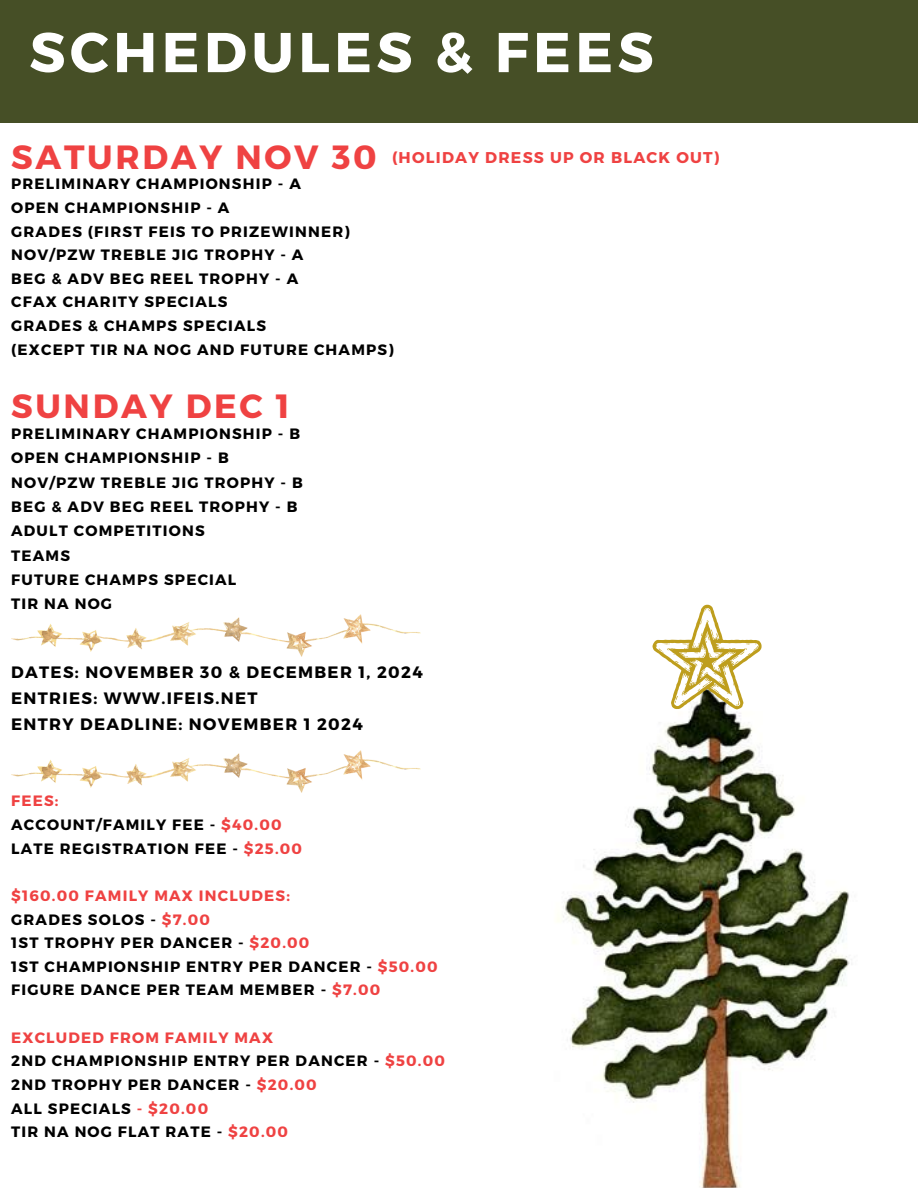
<style>
.page{position:relative;width:918px;height:1188px;background:#fff}
.page>*{position:absolute;margin:0;border:0;box-sizing:border-box;transform-origin:0 0}
.t1{font:700 55.95px "Montserrat";letter-spacing:.08em;color:#fff}
.t2{font:700 33.6px "Montserrat";letter-spacing:.08em;color:#ef4242}
.t3{font:700 16.5px "Montserrat";letter-spacing:.08em;color:#000}
.t4{font:700 15.6px "Montserrat";letter-spacing:.08em;color:#ef4242}
.t5{font:700 15px "Montserrat";letter-spacing:.08em;color:#000}
.t6{font:700 15px "Montserrat";letter-spacing:.08em;color:#ef4242}
.s1{color:#ef4242}
</style>
<div class="page">
<div style="left:0;top:0;width:918px;height:123px;background:#464f26"></div>
<img style="left:557px;top:709px;width:293px;height:479px">
<svg style="left:653px;top:605px;width:109px;height:104px"></svg>
<img style="left:11px;top:615px;width:410px;height:42px">
<img style="left:11px;top:751px;width:410px;height:41px">
<p class="t1" style="left:29px;top:16px;width:626px">SCHEDULES &amp; FEES</p>
<p class="t2" style="left:11px;top:135px;width:367px">SATURDAY NOV 30</p>
<p class="t4" style="left:392px;top:147px;width:329px">(HOLIDAY DRESS UP OR BLACK OUT)</p>
<h2 class="t5" style="left:11px;top:174px;width:291px">PRELIMINARY CHAMPIONSHIP - A</h2>
<p class="t5" style="left:11px;top:198px;width:220px">OPEN CHAMPIONSHIP - A</p>
<p class="t5" style="left:11px;top:221px;width:340px">GRADES (FIRST FEIS TO PRIZEWINNER)</p>
<p class="t5" style="left:11px;top:245px;width:294px">NOV/PZW TREBLE JIG TROPHY - A</p>
<p class="t5" style="left:11px;top:269px;width:289px">BEG &amp; ADV BEG REEL TROPHY - A</p>
<p class="t5" style="left:11px;top:292px;width:218px">CFAX CHARITY SPECIALS</p>
<p class="t5" style="left:11px;top:316px;width:257px">GRADES &amp; CHAMPS SPECIALS</p>
<p class="t5" style="left:11px;top:340px;width:384px">(EXCEPT TIR NA NOG AND FUTURE CHAMPS)</p>
<h1 class="t2" style="left:11px;top:385px;width:280px">SUNDAY DEC 1</h1>
<p class="t5" style="left:11px;top:424px;width:290px">PRELIMINARY CHAMPIONSHIP - B</p>
<p class="t5" style="left:11px;top:448px;width:219px">OPEN CHAMPIONSHIP - B</p>
<h2 class="t5" style="left:11px;top:473px;width:293px">NOV/PZW TREBLE JIG TROPHY - B</h2>
<p class="t5" style="left:11px;top:497px;width:288px">BEG &amp; ADV BEG REEL TROPHY - B</p>
<p class="t5" style="left:11px;top:521px;width:195px">ADULT COMPETITIONS</p>
<p class="t5" style="left:11px;top:546px;width:60px">TEAMS</p>
<p class="t5" style="left:11px;top:570px;width:227px">FUTURE CHAMPS SPECIAL</p>
<p class="t5" style="left:11px;top:594px;width:102px">TIR NA NOG</p>
<p class="t3" style="left:11px;top:661px;width:413px">DATES: NOVEMBER 30 &amp; DECEMBER 1, 2024</p>
<p class="t3" style="left:11px;top:687px;width:248px">ENTRIES: WWW.IFEIS.NET</p>
<p class="t3" style="left:11px;top:713px;width:353px">ENTRY DEADLINE: NOVEMBER 1 2024</p>
<p class="t6" style="left:11px;top:791px;width:49px">FEES:</p>
<p class="t5" style="left:11px;top:815px;width:272px">ACCOUNT/FAMILY FEE - <span class="s1">$40.00</span></p>
<p class="t5" style="left:11px;top:839px;width:292px">LATE REGISTRATION FEE - <span class="s1">$25.00</span></p>
<p class="t6" style="left:11px;top:886px;width:280px">$160.00 FAMILY MAX INCLUDES:</p>
<p class="t5" style="left:11px;top:909px;width:200px">GRADES SOLOS - <span class="s1">$7.00</span></p>
<p class="t5" style="left:11px;top:933px;width:300px">1ST TROPHY PER DANCER - <span class="s1">$20.00</span></p>
<p class="t5" style="left:11px;top:957px;width:428px">1ST CHAMPIONSHIP ENTRY PER DANCER - <span class="s1">$50.00</span></p>
<p class="t5" style="left:11px;top:980px;width:371px">FIGURE DANCE PER TEAM MEMBER - <span class="s1">$7.00</span></p>
<p class="t6" style="left:11px;top:1028px;width:263px">EXCLUDED FROM FAMILY MAX</p>
<p class="t5" style="left:11px;top:1051px;width:435px">2ND CHAMPIONSHIP ENTRY PER DANCER - <span class="s1">$50.00</span></p>
<p class="t5" style="left:11px;top:1075px;width:307px">2ND TROPHY PER DANCER - <span class="s1">$20.00</span></p>
<p class="t5" style="left:11px;top:1098px;width:199px">ALL SPECIALS <span class="s1">- $20.00</span></p>
<p class="t5" style="left:11px;top:1122px;width:278px">TIR NA NOG FLAT RATE - <span class="s1">$20.00</span></p>
</div>
